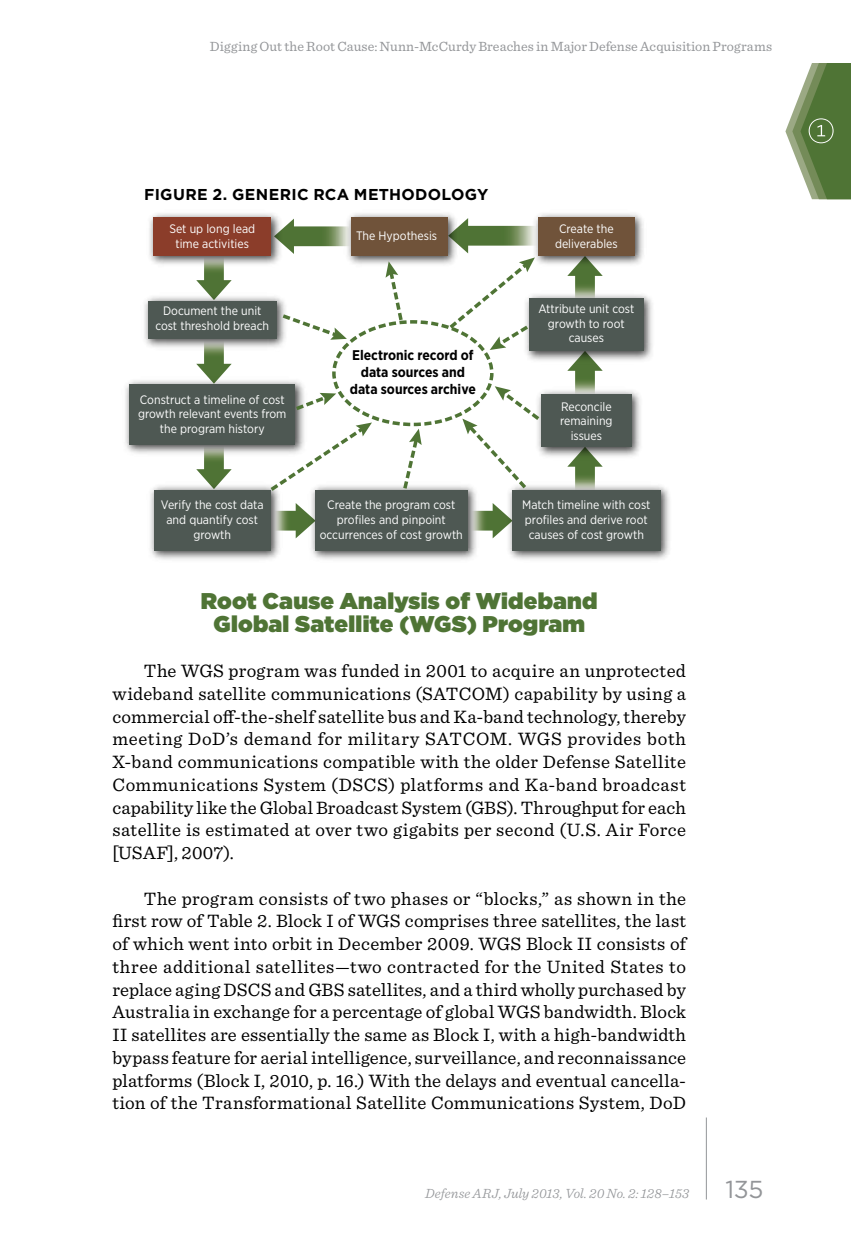
<style>
.page{position:relative;width:851px;height:1260px;background:#fff}
.page>*{position:absolute;margin:0;border:0;box-sizing:border-box;transform-origin:0 0}
.t1{font:24.5px "Gotham";color:#939598}
.Level_1_Header{font:900 22.75px/22.8px "Gotham";letter-spacing:.01em;color:#4f7435;text-align:center}
.Body_Text{font:18.9px/22.8px "Sentinel";letter-spacing:.02em;color:#000;text-align:justify}
.t2{font:700 15.75px "Gotham";letter-spacing:.02em;color:#000}
.t3{font:14px "Sentinel";letter-spacing:.005em;color:#939598}
.t4{font:700 14px/16.8px "Gotham Narrow";color:#000;text-align:center}
.t5{font:italic 300 14px "Sentinel";letter-spacing:.005em;color:#939598}
.t6{font:12.25px/14.7px "Gotham Narrow";color:#fff;text-align:center}
</style>
<div class="page">
<hr style="left:706px;top:1118px;width:1px;height:82px;background:#939598">
<svg style="left:785px;top:63px;width:65px;height:136px"></svg>
<svg style="left:285px;top:219px;width:57px;height:35px"></svg>
<svg style="left:196px;top:270px;width:36px;height:22px"></svg>
<svg style="left:196px;top:353px;width:36px;height:22px"></svg>
<svg style="left:196px;top:459px;width:36px;height:22px"></svg>
<svg style="left:567px;top:461px;width:35px;height:20px"></svg>
<svg style="left:567px;top:366px;width:35px;height:19px"></svg>
<svg style="left:567px;top:270px;width:35px;height:20px"></svg>
<svg style="left:285px;top:503px;width:21px;height:35px"></svg>
<svg style="left:481px;top:503px;width:22px;height:35px"></svg>
<img style="left:149px;top:213px;width:136px;height:57px">
<div style="left:153px;top:217px;width:118px;height:39px;background:#8b3d2a"></div>
<img style="left:342px;top:213px;width:112px;height:52px">
<div style="left:351px;top:217px;width:96px;height:39px;background:#70533a"></div>
<img style="left:537px;top:213px;width:107px;height:57px">
<div style="left:538px;top:217px;width:96px;height:39px;background:#70533a"></div>
<img style="left:526px;top:290px;width:127px;height:76px">
<div style="left:529px;top:298px;width:114px;height:53px;background:#4e5853"></div>
<img style="left:543px;top:385px;width:98px;height:76px">
<div style="left:541px;top:394px;width:90px;height:53px;background:#4e5853"></div>
<img style="left:503px;top:481px;width:167px;height:79px">
<div style="left:512px;top:490px;width:148px;height:60px;background:#4e5853"></div>
<img style="left:306px;top:485px;width:175px;height:75px">
<div style="left:315px;top:490px;width:152px;height:60px;background:#4e5853"></div>
<img style="left:150px;top:481px;width:135px;height:79px">
<div style="left:154px;top:490px;width:117px;height:60px;background:#4e5853"></div>
<img style="left:125px;top:375px;width:179px;height:84px">
<div style="left:129px;top:384px;width:166px;height:61px;background:#4e5853"></div>
<img style="left:144px;top:292px;width:142px;height:61px">
<div style="left:148px;top:301px;width:128px;height:38px;background:#4e5853"></div>
<div style="left:332px;top:320px;width:161px;height:106px;border:4px dashed #4f7435;border-radius:50%"></div>
<svg style="left:385px;top:261px;width:20px;height:63px"></svg>
<svg style="left:400px;top:429px;width:21px;height:61px"></svg>
<svg style="left:279px;top:312px;width:68px;height:28px"></svg>
<svg style="left:462px;top:386px;width:81px;height:106px"></svg>
<svg style="left:445px;top:218px;width:93px;height:132px"></svg>
<svg style="left:267px;top:423px;width:105px;height:71px"></svg>
<svg style="left:295px;top:393px;width:41px;height:20px"></svg>
<p class="t3" style="left:210px;top:35px;width:564px">Digging Out the Root Cause: Nunn-McCurdy Breaches in Major Defense Acquisition Programs</p>
<p class="t2" style="left:144px;top:183px;width:345px">FIGURE 2. GENERIC RCA METHODOLOGY</p>
<p class="t6" style="left:356px;top:228px;width:83px">The Hypothesis</p>
<p class="t6" style="left:555px;top:221px;width:64px">Create the deliverables</p>
<p class="t6" style="left:169px;top:221px;width:87px">Set up long lead time activities</p>
<p class="t6" style="left:155px;top:303px;width:115px">Document the unit cost threshold breach</p>
<p class="t6" style="left:538px;top:301px;width:97px">Attribute unit cost growth to root causes</p>
<p class="t6" style="left:138px;top:392px;width:150px">Construct a timeline of cost growth relevant events from the program history</p>
<p class="t6" style="left:161px;top:497px;width:104px">Verify the cost data and quantify cost growth</p>
<p class="t4" style="left:350px;top:347px;width:127px">Electronic record of data sources and data sources archive</p>
<p class="t6" style="left:320px;top:497px;width:145px">Create the program cost profiles and pinpoint occurrences of cost growth</p>
<p class="t6" style="left:560px;top:399px;width:54px">Reconcile remaining issues</p>
<p class="t6" style="left:522px;top:497px;width:130px">Match timeline with cost profiles and derive root causes of cost growth</p>
<h1 class="Level_1_Header" style="left:201px;top:589px;width:398px">Root Cause Analysis of Wideband<br>Global Satellite (WGS) Program</h1>
<p class="Body_Text" style="left:112px;top:658px;width:575px;text-indent:31px">The WGS program was funded in 2001 to acquire an unprotected wideband satellite communications (SATCOM) capability by using a commercial off-the-shelf satellite bus and Ka-band technology, thereby meeting DoD’s demand for military SATCOM. WGS provides both X-band communications compatible with the older Defense Satellite Communications System (DSCS) platforms and Ka-band broadcast capability like the Global Broadcast System (GBS). Throughput for each satellite is estimated at over two gigabits per second (U.S. Air Force [USAF], 2007).</p>
<p class="Body_Text" style="left:112px;top:886px;width:575px;text-indent:31px">The program consists of two phases or “blocks,” as shown in the first row of Table 2. Block I of WGS comprises three satellites, the last of which went into orbit in December 2009. WGS Block II consists of three additional satellites—two contracted for the United States to replace aging DSCS and GBS satellites, and a third wholly purchased by Australia in exchange for a percentage of global WGS bandwidth. Block II satellites are essentially the same as Block I, with a high-bandwidth bypass feature for aerial intelligence, surveillance, and reconnaissance platforms (Block I, 2010, p. 16.) With the delays and eventual cancella&shy;tion of the Transformational Satellite Communications System, DoD</p>
<p class="t5" style="left:425px;top:1183px;width:266px">Defense ARJ, July 2013, Vol. 20 No. 2: 128–153</p>
<p class="t1" style="left:725px;top:1173px;width:39px">135</p>
</div>
